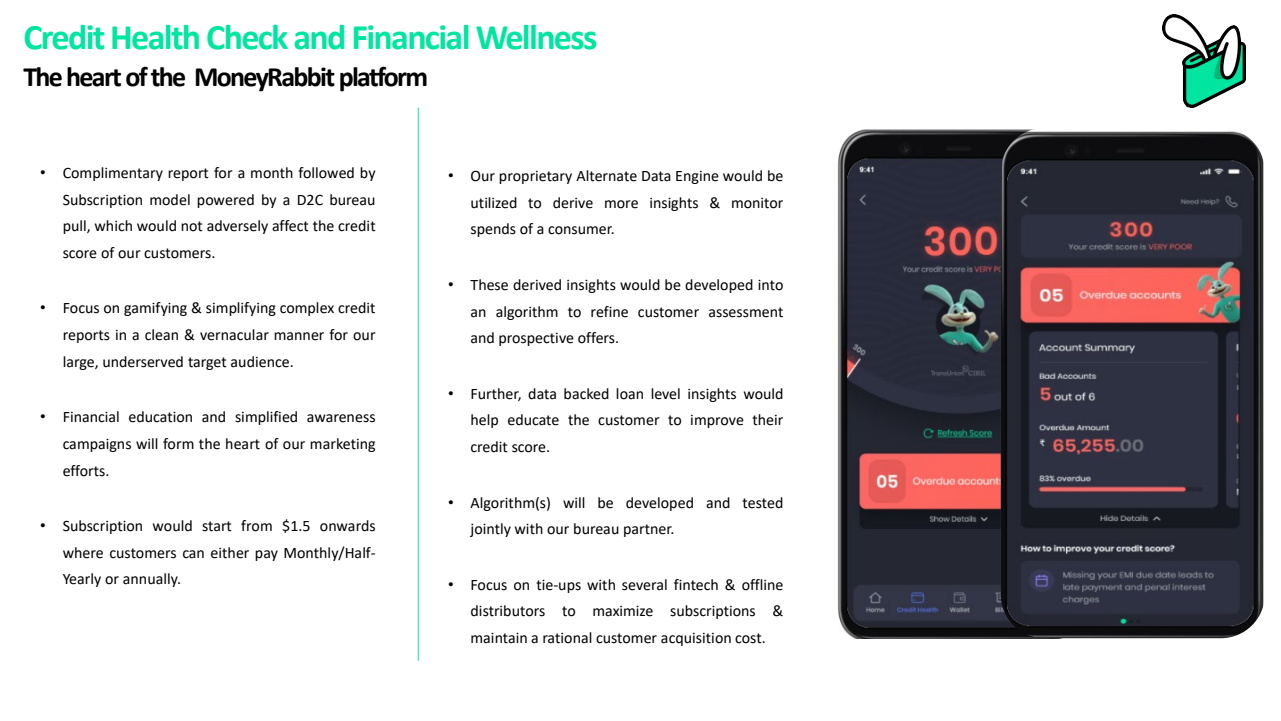
<style>
.page{position:relative;width:1281px;height:721px;background:#fff}
.page>*{position:absolute;margin:0;border:0;box-sizing:border-box;transform-origin:0 0}
.t1{font:700 36px "Calibri";letter-spacing:-.045em;color:#00e6a0}
.t2{font:700 28px "Calibri";letter-spacing:-.06em;color:#000}
.t3{font:16px/26.7px "Calibri";color:#000;text-align:justify}
.s1{font-family:"Arial"}
</style>
<div class="page">
<hr style="left:418px;top:108px;width:1px;height:552px;background:#07e7a0">
<img style="left:837px;top:129px;width:163px;height:509px">
<img style="left:1000px;top:129px;width:264px;height:509px">
<img style="left:1162px;top:15px;width:82px;height:93px">
<p class="t1" style="left:23px;top:12px;width:575px">Credit Health Check and Financial Wellness</p>
<p class="t2" style="left:23px;top:57px;width:406px">The heart of the MoneyRabbit platform</p>
<p class="t3" style="left:63px;top:159px;width:314px;text-indent:-22px"><span class="s1">•</span> Complimentary report for a month followed by Subscription model powered by a D2C bureau pull, which would not adversely affect the credit score of our customers.</p>
<p class="t3" style="left:63px;top:294px;width:314px;text-indent:-22px"><span class="s1">•</span> Focus on gamifying &amp; simplifying complex credit reports in a clean &amp; vernacular manner for our large, underserved target audience.</p>
<p class="t3" style="left:63px;top:403px;width:314px;text-indent:-22px"><span class="s1">•</span> Financial education and simplified awareness campaigns will form the heart of our marketing efforts.</p>
<p class="t3" style="left:63px;top:512px;width:314px;text-indent:-22px"><span class="s1">•</span> Subscription would start from $1.5 onwards where customers can either pay Monthly/Half-Yearly or annually.</p>
<p class="t3" style="left:470px;top:162px;width:314px;text-indent:-22px"><span class="s1">•</span> Our proprietary Alternate Data Engine would be utilized to derive more insights &amp; monitor spends of a consumer.</p>
<p class="t3" style="left:470px;top:271px;width:314px;text-indent:-22px"><span class="s1">•</span> These derived insights would be developed into an algorithm to refine customer assessment and prospective offers.</p>
<p class="t3" style="left:470px;top:379px;width:314px;text-indent:-22px"><span class="s1">•</span> Further, data backed loan level insights would help educate the customer to improve their credit score.</p>
<p class="t3" style="left:470px;top:488px;width:314px;text-indent:-22px"><span class="s1">•</span> Algorithm(s) will be developed and tested jointly with our bureau partner.</p>
<p class="t3" style="left:470px;top:570px;width:314px;text-indent:-22px"><span class="s1">•</span> Focus on tie-ups with several fintech &amp; offline distributors to maximize subscriptions &amp; maintain a rational customer acquisition cost.</p>
</div>
